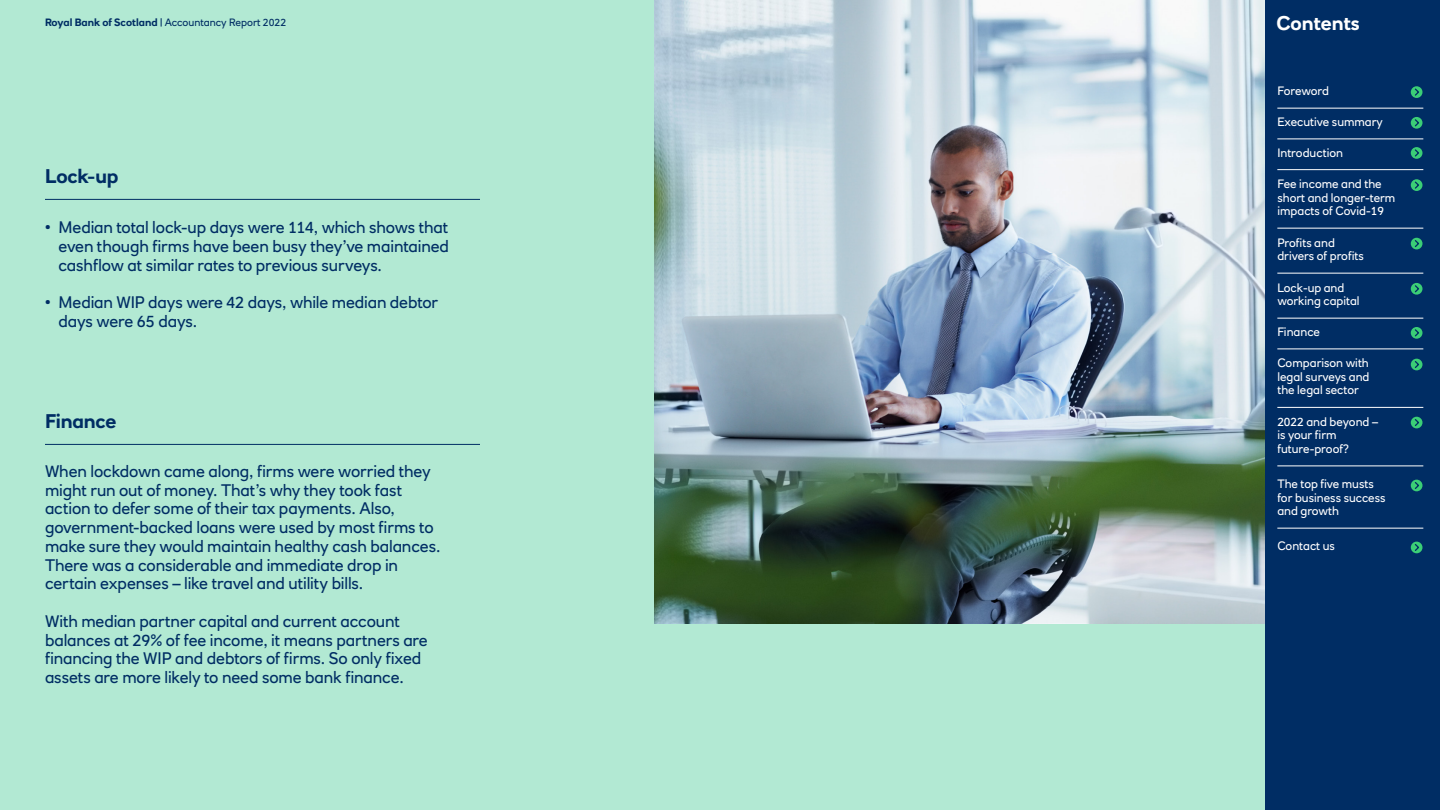
<style>
.page{position:relative;width:1440px;height:810px;background:#fff}
.page>*{position:absolute;margin:0;border:0;box-sizing:border-box;transform-origin:0 0}
.t1{font:700 19.5px "RN House Sans";letter-spacing:-.01em;color:#002d64}
.t2{font:700 19.5px "RN House Sans";color:#fff}
.t3{font:16.5px/18.8px "RN House Sans";letter-spacing:-.01em;color:#002d64}
.t4{font:12px/13.5px "RN House Sans";color:#fff}
.t5{font:12px "RN House Sans";letter-spacing:-.02em;color:#fff}
.t6{font:10.5px "RN House Sans";color:#002d64}
.s1{font-weight:700}
</style>
<div class="page">
<div style="left:0;top:0;width:1265px;height:810px;background:#b2e9d3"></div>
<img style="left:655px;top:0;width:610px;height:624px">
<div style="left:1265px;top:0;width:175px;height:810px;background:#002d64"></div>
<div style="left:1411px;top:86px;width:11px;height:12px;background:#3bce76;border-radius:50%"></div>
<svg style="left:1414px;top:87px;width:6px;height:9px"></svg>
<div style="left:1411px;top:283px;width:11px;height:12px;background:#3bce76;border-radius:50%"></div>
<svg style="left:1414px;top:285px;width:6px;height:9px"></svg>
<div style="left:1411px;top:238px;width:11px;height:11px;background:#3bce76;border-radius:50%"></div>
<svg style="left:1414px;top:240px;width:5px;height:8px"></svg>
<div style="left:1411px;top:179px;width:11px;height:12px;background:#3bce76;border-radius:50%"></div>
<svg style="left:1414px;top:180px;width:6px;height:9px"></svg>
<svg style="left:1411px;top:147px;width:11px;height:12px"></svg>
<svg style="left:1414px;top:148px;width:6px;height:10px"></svg>
<div style="left:1411px;top:117px;width:11px;height:12px;background:#3bce76;border-radius:50%"></div>
<svg style="left:1414px;top:119px;width:6px;height:9px"></svg>
<hr style="left:1277px;top:108px;width:146px;height:1px;background:#fff">
<hr style="left:1277px;top:139px;width:146px;height:1px;background:#fff">
<hr style="left:1277px;top:169px;width:146px;height:1px;background:#fff">
<hr style="left:1277px;top:228px;width:146px;height:1px;background:#fff">
<hr style="left:1277px;top:273px;width:146px;height:1px;background:#fff">
<hr style="left:1277px;top:318px;width:146px;height:1px;background:#fff">
<hr style="left:1277px;top:349px;width:146px;height:1px;background:#fff">
<hr style="left:1277px;top:407px;width:146px;height:1px;background:#fff">
<hr style="left:1277px;top:466px;width:146px;height:1px;background:#fff">
<hr style="left:1277px;top:528px;width:146px;height:1px;background:#fff">
<div style="left:1411px;top:327px;width:11px;height:12px;background:#3bce76;border-radius:50%"></div>
<svg style="left:1414px;top:329px;width:6px;height:9px"></svg>
<div style="left:1411px;top:359px;width:11px;height:11px;background:#3bce76;border-radius:50%"></div>
<svg style="left:1414px;top:361px;width:5px;height:7px"></svg>
<div style="left:1411px;top:417px;width:11px;height:11px;background:#3bce76;border-radius:50%"></div>
<svg style="left:1414px;top:419px;width:5px;height:7px"></svg>
<div style="left:1411px;top:480px;width:11px;height:11px;background:#3bce76;border-radius:50%"></div>
<svg style="left:1414px;top:482px;width:5px;height:7px"></svg>
<div style="left:1411px;top:542px;width:11px;height:11px;background:#3bce76;border-radius:50%"></div>
<svg style="left:1414px;top:544px;width:5px;height:7px"></svg>
<hr style="left:45px;top:199px;width:435px;height:1px;background:#002d64">
<hr style="left:45px;top:444px;width:435px;height:1px;background:#002d64">
<p class="t6" style="left:45px;top:16px;width:243px"><span class="s1">Royal Bank of Scotland |</span> Accountancy Report 2022</p>
<p class="t2" style="left:1276px;top:11px;width:85px">Contents</p>
<p class="t1" style="left:45px;top:164px;width:75px">Lock-up</p>
<p class="t3" style="left:58px;top:218px;width:392px;text-align:justify;text-indent:-13px">• Median total lock-up days were 114, which shows that even though firms have been busy they’ve maintained cashflow at similar rates to previous surveys.</p>
<p class="t3" style="left:58px;top:293px;width:381px;text-indent:-13px">• Median WIP days were 42 days, while median debtor days were 65 days.</p>
<p class="t1" style="left:45px;top:409px;width:73px">Finance</p>
<p class="t3" style="left:45px;top:462px;width:397px">When lockdown came along, firms were worried they might run out of money. That’s why they took fast action to defer some of their tax payments. Also, government-backed loans were used by most firms to make sure they would maintain healthy cash balances.<br>There was a considerable and immediate drop in certain expenses – like travel and utility bills.</p>
<p class="t3" style="left:45px;top:612px;width:384px">With median partner capital and current account balances at 29% of fee income, it means partners are financing the WIP and debtors of firms. So only fixed assets are more likely to need some bank finance.</p>
<p class="t5" style="left:1277px;top:84px;width:53px">Foreword</p>
<p class="t4" style="left:1277px;top:115px;width:107px">Executive summary</p>
<p class="t4" style="left:1277px;top:146px;width:67px">Introduction</p>
<p class="t4" style="left:1277px;top:177px;width:120px">Fee income and the short and longer-term impacts of Covid-19</p>
<p class="t4" style="left:1277px;top:236px;width:88px">Profits and drivers of profits</p>
<p class="t4" style="left:1277px;top:281px;width:84px">Lock-up and working capital</p>
<p class="t4" style="left:1277px;top:325px;width:44px">Finance</p>
<p class="t4" style="left:1277px;top:356px;width:94px;text-align:justify">Comparison with legal surveys and the legal sector</p>
<p class="t4" style="left:1277px;top:415px;width:102px">2022 and beyond – is your firm future-proof?</p>
<p class="t4" style="left:1277px;top:477px;width:110px">The top five musts for business success and growth</p>
<p class="t4" style="left:1277px;top:539px;width:59px">Contact us</p>
</div>
